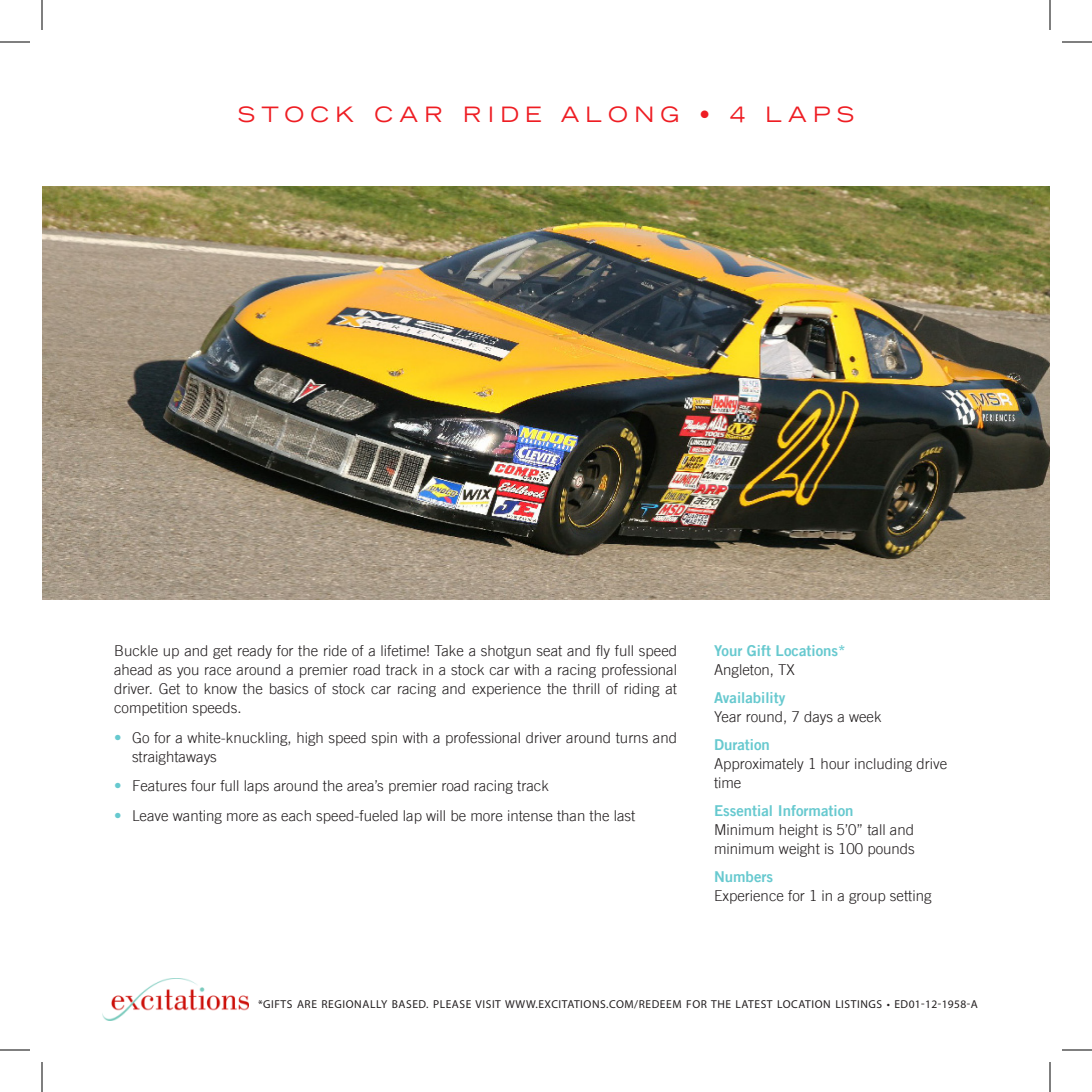
<style>
.page{position:relative;width:1092px;height:1092px;background:#fff}
.page>*{position:absolute;margin:0;border:0;box-sizing:border-box;transform-origin:0 0}
.Head{font:expanded 21px "Trade Gothic LT";letter-spacing:.3em;color:#ee1d23}
.t1{font:300 15px/19px "Trade Gothic LT";color:#231f20}
.t2{font:15px/19px "Trade Gothic LT Bold Two";color:#67c9cf}
.t3{font:300 15px/29.8px "Trade Gothic LT";color:#67c9cf}
.t4{font:11.6px "Myriad Pro";letter-spacing:.05em;color:#231f20}
.s1{font-family:"Trade Gothic LT";font-weight:300;color:#231f20}
.s2{font-family:"Trade Gothic LT Bold Two";font-weight:400;color:#67c9cf}
</style>
<div class="page">
<img style="left:102px;top:978px;width:147px;height:42px">
<img style="left:42px;top:186px;width:1008px;height:414px">
<hr style="left:0;top:42px;width:30px;height:1px;background:#000">
<hr style="left:1062px;top:42px;width:30px;height:1px;background:#000">
<hr style="left:0;top:1050px;width:30px;height:1px;background:#000">
<hr style="left:1062px;top:1050px;width:30px;height:1px;background:#000">
<hr style="left:42px;top:0;width:1px;height:30px;background:#000">
<hr style="left:42px;top:1062px;width:1px;height:30px;background:#000">
<hr style="left:1050px;top:0;width:1px;height:30px;background:#000">
<hr style="left:1050px;top:1062px;width:1px;height:30px;background:#000">
<p class="Head" style="left:238px;top:100px;width:616px">STOCK CAR R IDE ALONG • 4 L APS</p>
<p class="t1" style="left:114px;top:641px;width:565px;text-align:justify">Buckle up and get ready for the ride of a lifetime! Take a shotgun seat and fly full speed ahead as you race around a premier road track in a stock car with a racing professional driver. Get to know the basics of stock car racing and experience the thrill of riding at competition speeds.</p>
<p class="t1" style="left:132px;top:728px;width:547px">Go for a white-knuckling, high speed spin with a professional driver around turns and straightaways</p>
<p class="t1" style="left:132px;top:776px;width:418px">Features four full laps around the area’s premier road racing track</p>
<p class="t1" style="left:132px;top:806px;width:505px">Leave wanting more as each speed-fueled lap will be more intense than the last</p>
<p class="t3" style="left:114px;top:722px;width:9px">•</p>
<p class="t3" style="left:114px;top:771px;width:9px">• •</p>
<p class="t2" style="left:714px;top:641px;width:133px">Your Gift Locations*<br><span class="s1">Angleton, TX</span></p>
<p class="t1" style="left:714px;top:688px;width:169px"><span class="s2">Availability<br></span>Year round, 7 days a week</p>
<p class="t1" style="left:714px;top:735px;width:235px"><span class="s2">Duration<br></span>Approximately 1 hour including drive time</p>
<p class="t1" style="left:714px;top:801px;width:202px"><span class="s2">Essential Information<br></span>Minimum height is 5’0” tall and minimum weight is 100 pounds</p>
<p class="t1" style="left:714px;top:867px;width:219px"><span class="s2">Numbers<br></span>Experience for 1 in a group setting</p>
<p class="t4" style="left:258px;top:997px;width:389px">*GIFTS ARE REGIONALLY BASED. PLEASE VISIT WWW.EXCITATIONS.COM/REDEEM</p>
<p class="t4" style="left:686px;top:997px;width:293px">FOR THE LATEST LOCATION LISTINGS • ED01-12-1958-A</p>
</div>
